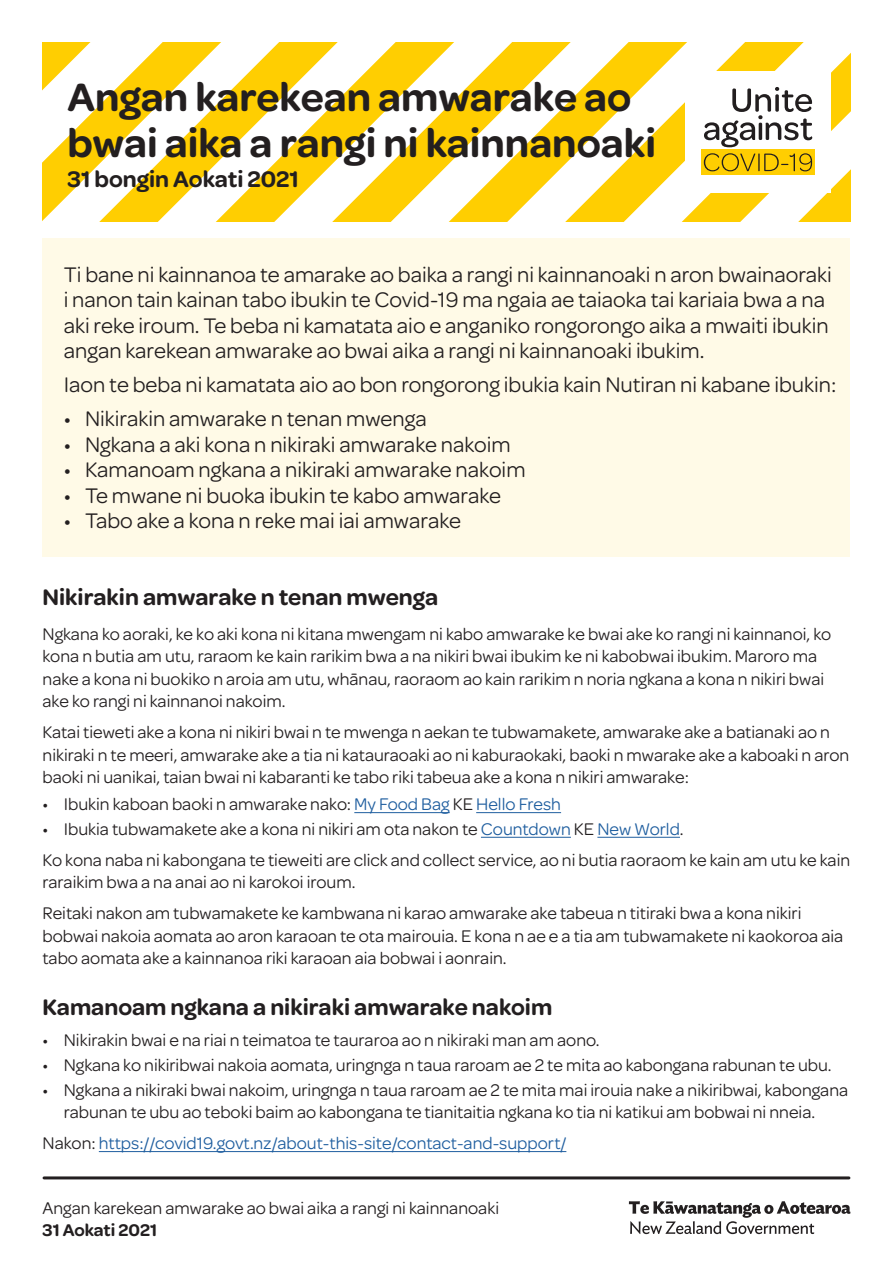
<style>
.page{position:relative;width:893px;height:1263px;background:#fff}
.page>*{position:absolute;margin:0;border:0;box-sizing:border-box;transform-origin:0 0}
.t1{font:600 42px/46.5px "Omnes";color:#231f20}
.t2{font:600 24px "Omnes";color:#231f20}
.t3{font:22.5px/25.5px "Omnes";color:#231f20}
.t4{font:18px/22.5px "Omnes";color:#231f20}
.t5{font:18px "Omnes";color:#1f5e9f}
.t6{font:600 18px "Omnes";color:#231f20}
.s1{color:#1f5e9f}
.s2{color:#231f20}
</style>
<div class="page">
<svg style="left:629px;top:1201px;width:221px;height:33px"></svg>
<hr style="left:44px;top:1176px;width:805px;height:3px;background:#231f20">
<div style="left:43px;top:238px;width:807px;height:319px;background:#fffae7"></div>
<svg style="left:261px;top:43px;width:83px;height:178px;fill:#ffcf09"></svg>
<svg style="left:344px;top:43px;width:117px;height:178px"></svg>
<svg style="left:461px;top:43px;width:116px;height:178px"></svg>
<svg style="left:577px;top:43px;width:117px;height:178px"></svg>
<svg style="left:43px;top:43px;width:218px;height:178px"></svg>
<div style="left:685px;top:71px;width:146px;height:122px;background:#fff"></div>
<svg style="left:694px;top:43px;width:156px;height:178px"></svg>
<hr style="left:354px;top:812px;width:96px;height:1px;background:#1f5e9f">
<hr style="left:476px;top:812px;width:85px;height:1px;background:#1f5e9f">
<hr style="left:481px;top:837px;width:90px;height:1px;background:#1f5e9f">
<hr style="left:597px;top:837px;width:83px;height:1px;background:#1f5e9f">
<hr style="left:99px;top:1151px;width:467px;height:1px;background:#1f5e9f">
<h1 class="t1" style="left:68px;top:71px;width:590px">Angan karekean amwarake ao bwai aika a rangi ni kainnanoaki</h1>
<h2 class="t2" style="left:68px;top:162px;width:233px">31 bongin Aokati 2021</h2>
<p class="t3" style="left:64px;top:260px;width:770px">Ti bane ni kainnanoa te amarake ao baika a rangi ni kainnanoaki n aron bwainaoraki i nanon tain kainan tabo ibukin te Covid-19 ma ngaia ae taiaoka tai kariaia bwa a na aki reke iroum. Te beba ni kamatata aio e anganiko rongorongo aika a mwaiti ibukin angan karekean amwarake ao bwai aika a rangi ni kainnanoaki ibukim.</p>
<p class="t3" style="left:64px;top:371px;width:774px">Iaon te beba ni kamatata aio ao bon rongorong ibukia kain Nutiran ni kabane ibukin:</p>
<p class="t3" style="left:64px;top:405px;width:364px">• Nikirakin amwarake n tenan mwenga</p>
<p class="t3" style="left:64px;top:430px;width:449px">• Ngkana a aki kona n nikiraki amwarake nakoim</p>
<p class="t3" style="left:64px;top:456px;width:463px">• Kamanoam ngkana a nikiraki amwarake nakoim</p>
<p class="t3" style="left:64px;top:481px;width:439px">• Te mwane ni buoka ibukin te kabo amwarake</p>
<p class="t3" style="left:64px;top:507px;width:399px">• Tabo ake a kona n reke mai iai amwarake</p>
<h2 class="t2" style="left:43px;top:579px;width:397px">Nikirakin amwarake n tenan mwenga</h2>
<p class="t4" style="left:43px;top:622px;width:790px">Ngkana ko aoraki, ke ko aki kona ni kitana mwengam ni kabo amwarake ke bwai ake ko rangi ni kainnanoi, ko kona n butia am utu, raraom ke kain rarikim bwa a na nikiri bwai ibukim ke ni kabobwai ibukim. Maroro ma nake a kona ni buokiko n aroia am utu, whānau, raoraom ao kain rarikim n noria ngkana a kona n nikiri bwai ake ko rangi ni kainnanoi nakoim.</p>
<p class="t4" style="left:43px;top:720px;width:808px">Katai tieweti ake a kona ni nikiri bwai n te mwenga n aekan te tubwamakete, amwarake ake a batianaki ao n nikiraki n te meeri, amwarake ake a tia ni katauraoaki ao ni kaburaokaki, baoki n mwarake ake a kaboaki n aron baoki ni uanikai, taian bwai ni kabaranti ke tabo riki tabeua ake a kona n nikiri amwarake:</p>
<p class="t4" style="left:43px;top:792px;width:520px">• Ibukin kaboan baoki n amwarake nako: <span class="s1">My Food Bag</span> KE <span class="s1">Hello Fresh</span></p>
<p class="t4" style="left:43px;top:812px;width:809px;line-height:31px">• Ibukia tubwamakete ake a kona ni nikiri am ota nakon te <span class="s1">Countdown</span> KE <span class="s1">New World</span>.<br>Ko kona naba ni kabongana te tieweiti are click and collect service, ao ni butia raoraom ke kain am utu ke kain</p>
<p class="t4" style="left:43px;top:866px;width:760px;line-height:31px">raraikim bwa a na anai ao ni karokoi iroum.<br>Reitaki nakon am tubwamakete ke kambwana ni karao amwarake ake tabeua n titiraki bwa a kona nikiri</p>
<p class="t4" style="left:43px;top:923px;width:802px">bobwai nakoia aomata ao aron karaoan te ota mairouia. E kona n ae e a tia am tubwamakete ni kaokoroa aia tabo aomata ake a kainnanoa riki karaoan aia bobwai i aonrain.</p>
<h2 class="t2" style="left:43px;top:990px;width:511px">Kamanoam ngkana a nikiraki amwarake nakoim</h2>
<p class="t4" style="left:43px;top:1028px;width:559px">• Nikirakin bwai e na riai n teimatoa te tauraroa ao n nikiraki man am aono.</p>
<p class="t4" style="left:43px;top:1053px;width:791px">• Ngkana ko nikiribwai nakoia aomata, uringnga n taua raroam ae 2 te mita ao kabongana rabunan te ubu.</p>
<p class="t4" style="left:64px;top:1077px;width:786px;text-indent:-21px">• Ngkana a nikiraki bwai nakoim, uringnga n taua raroam ae 2 te mita mai irouia nake a nikiribwai, kabongana rabunan te ubu ao teboki baim ao kabongana te tianitaitia ngkana ko tia ni katikui am bobwai ni nneia.</p>
<p class="t5" style="left:43px;top:1131px;width:525px"><span class="s2">Nakon:</span> https://covid19.govt.nz/about-this-site/contact-and-support/</p>
<p class="t4" style="left:43px;top:1195px;width:458px">Angan karekean amwarake ao bwai aika a rangi ni kainnanoaki</p>
<p class="t6" style="left:43px;top:1217px;width:116px">31 Aokati 2021</p>
</div>
